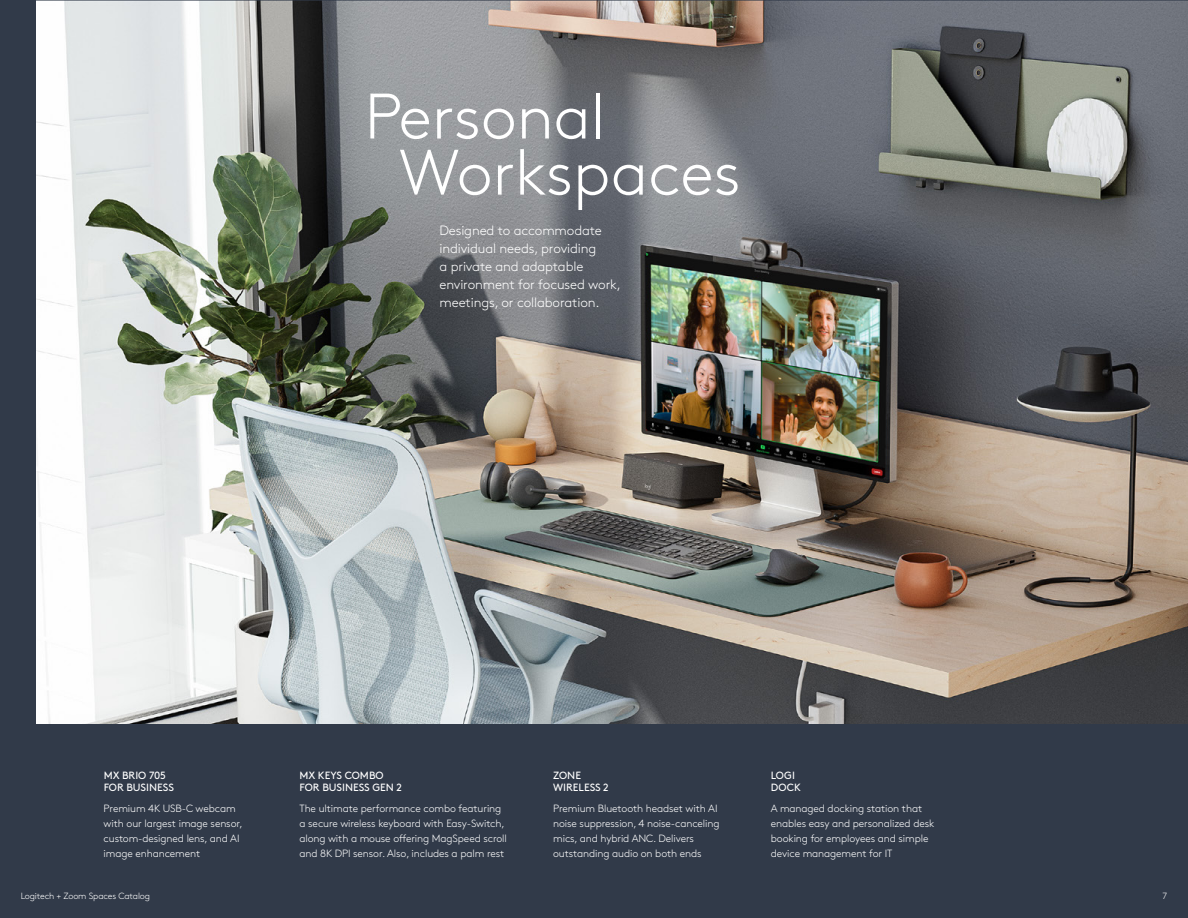
<style>
.page{position:relative;width:1188px;height:918px;background:#313a49}
.page>*{position:absolute;margin:0;border:0;box-sizing:border-box;transform-origin:0 0}
.t1{font:300 64.2px "Brown Pro";color:#fff}
.Body_copy{font:300 13.5px/18px "Brown Pro";letter-spacing:-.01em;color:#fff}
.Body_copy-2{font:300 10.5px/15px "Brown Pro";letter-spacing:-.01em;color:#fff}
.Body_copy-3{font:10.5px/12px "Brown Pro";color:#fff}
.t2{font:300 9px "Brown Pro";letter-spacing:-.015em;color:#fff}
</style>
<div class="page">
<img style="left:36px;top:0;width:1152px;height:723px">
<h1 class="t1" style="left:365px;top:69px;width:242px">Personal</h1>
<h1 class="t1" style="left:399px;top:125px;width:343px">Workspaces</h1>
<p class="Body_copy" style="left:440px;top:220px;width:183px">Designed to accommodate individual needs, providing<br>a private and adaptable environment for focused work, meetings, or collaboration.</p>
<p class="Body_copy-3" style="left:104px;top:768px;width:72px">MX BRIO 705<br>FOR BUSINESS</p>
<p class="Body_copy-3" style="left:300px;top:768px;width:104px">MX KEYS COMBO<br>FOR BUSINESS GEN 2</p>
<p class="Body_copy-3" style="left:553px;top:768px;width:57px">ZONE<br>WIRELESS 2</p>
<p class="Body_copy-3" style="left:771px;top:768px;width:32px">LOGI<br>DOCK</p>
<p class="Body_copy-2" style="left:104px;top:801px;width:141px">Premium 4K USB-C webcam with our largest image sensor, custom-designed lens, and AI image enhancement</p>
<p class="Body_copy-2" style="left:300px;top:801px;width:209px">The ultimate performance combo featuring a secure wireless keyboard with Easy-Switch, along with a mouse offering MagSpeed scroll and 8K DPI sensor. Also, includes a palm rest</p>
<p class="Body_copy-2" style="left:553px;top:801px;width:168px">Premium Bluetooth headset with AI noise suppression, 4 noise-canceling mics, and hybrid ANC. Delivers outstanding audio on both ends</p>
<p class="Body_copy-2" style="left:771px;top:801px;width:165px">A managed docking station that enables easy and personalized desk booking for employees and simple device management for IT</p>
<p class="t2" style="left:21px;top:889px;width:131px">Logitech + Zoom Spaces Catalog</p>
<p class="t2" style="left:1163px;top:889px;width:6px">7</p>
</div>
